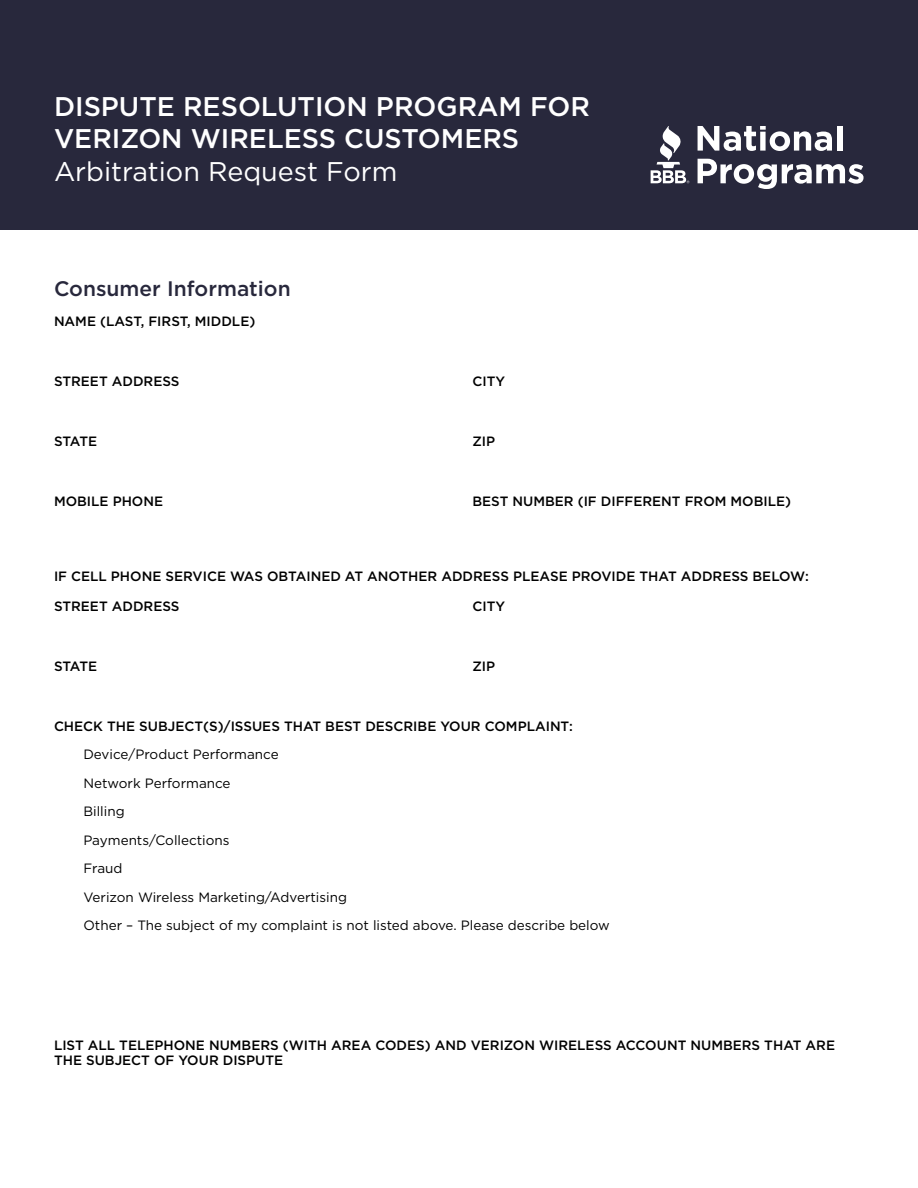
<style>
.page{position:relative;width:918px;height:1188px;background:#fff}
.page>*{position:absolute;margin:0;border:0;box-sizing:border-box;transform-origin:0 0}
.t1{font:500 27px/32.4px "Gotham";color:#fff}
.t2{font:27px "Gotham";color:#fff}
.t3{font:500 21px "Gotham";color:#28283c}
.t4{font:500 13.5px/15px "Gotham";color:#000}
.t5{font:13.5px "Gotham";color:#000}
</style>
<div class="page">
<div style="left:0;top:0;width:918px;height:230px;background:#28283c"></div>
<svg style="left:698px;top:126px;width:134px;height:25px"></svg>
<div style="left:837px;top:126px;width:5px;height:25px;background:#fff"></div>
<svg style="left:698px;top:159px;width:166px;height:30px"></svg>
<svg style="left:651px;top:126px;width:38px;height:57px"></svg>
<p class="t1" style="left:54px;top:90px;width:538px">DISPUTE RESOLUTION PROGRAM FOR<br>VERIZON WIRELESS CUSTOMERS</p>
<p class="t2" style="left:54px;top:154px;width:345px">Arbitration Request Form</p>
<p class="t3" style="left:54px;top:275px;width:238px">Consumer Information</p>
<p class="t4" style="left:54px;top:313px;width:203px">NAME (LAST, FIRST, MIDDLE)</p>
<p class="t4" style="left:54px;top:373px;width:127px">STREET ADDRESS</p>
<p class="t4" style="left:472px;top:373px;width:34px">CITY</p>
<p class="t4" style="left:54px;top:433px;width:45px">STATE</p>
<p class="t4" style="left:472px;top:433px;width:24px">ZIP</p>
<p class="t4" style="left:54px;top:493px;width:111px">MOBILE PHONE</p>
<p class="t4" style="left:472px;top:493px;width:320px">BEST NUMBER (IF DIFFERENT FROM MOBILE)</p>
<p class="t4" style="left:54px;top:568px;width:756px">IF CELL PHONE SERVICE WAS OBTAINED AT ANOTHER ADDRESS PLEASE PROVIDE THAT ADDRESS BELOW:</p>
<p class="t4" style="left:54px;top:598px;width:127px">STREET ADDRESS</p>
<p class="t4" style="left:472px;top:598px;width:34px">CITY</p>
<p class="t4" style="left:54px;top:658px;width:45px">STATE</p>
<p class="t4" style="left:472px;top:658px;width:24px">ZIP</p>
<p class="t4" style="left:54px;top:718px;width:520px">CHECK THE SUBJECT(S)/ISSUES THAT BEST DESCRIBE YOUR COMPLAINT:</p>
<p class="t5" style="left:83px;top:746px;width:197px">Device/Product Performance</p>
<p class="t5" style="left:83px;top:774px;width:149px">Network Performance</p>
<p class="t5" style="left:83px;top:803px;width:43px">Billing</p>
<p class="t5" style="left:83px;top:831px;width:148px">Payments/Collections</p>
<p class="t5" style="left:83px;top:860px;width:41px">Fraud</p>
<p class="t5" style="left:83px;top:888px;width:265px">Verizon Wireless Marketing/Advertising</p>
<p class="t5" style="left:83px;top:917px;width:528px">Other – The subject of my complaint is not listed above. Please describe below</p>
<p class="t4" style="left:54px;top:1038px;width:783px">LIST ALL TELEPHONE NUMBERS (WITH AREA CODES) AND VERIZON WIRELESS ACCOUNT NUMBERS THAT ARE<br>THE SUBJECT OF YOUR DISPUTE</p>
</div>
